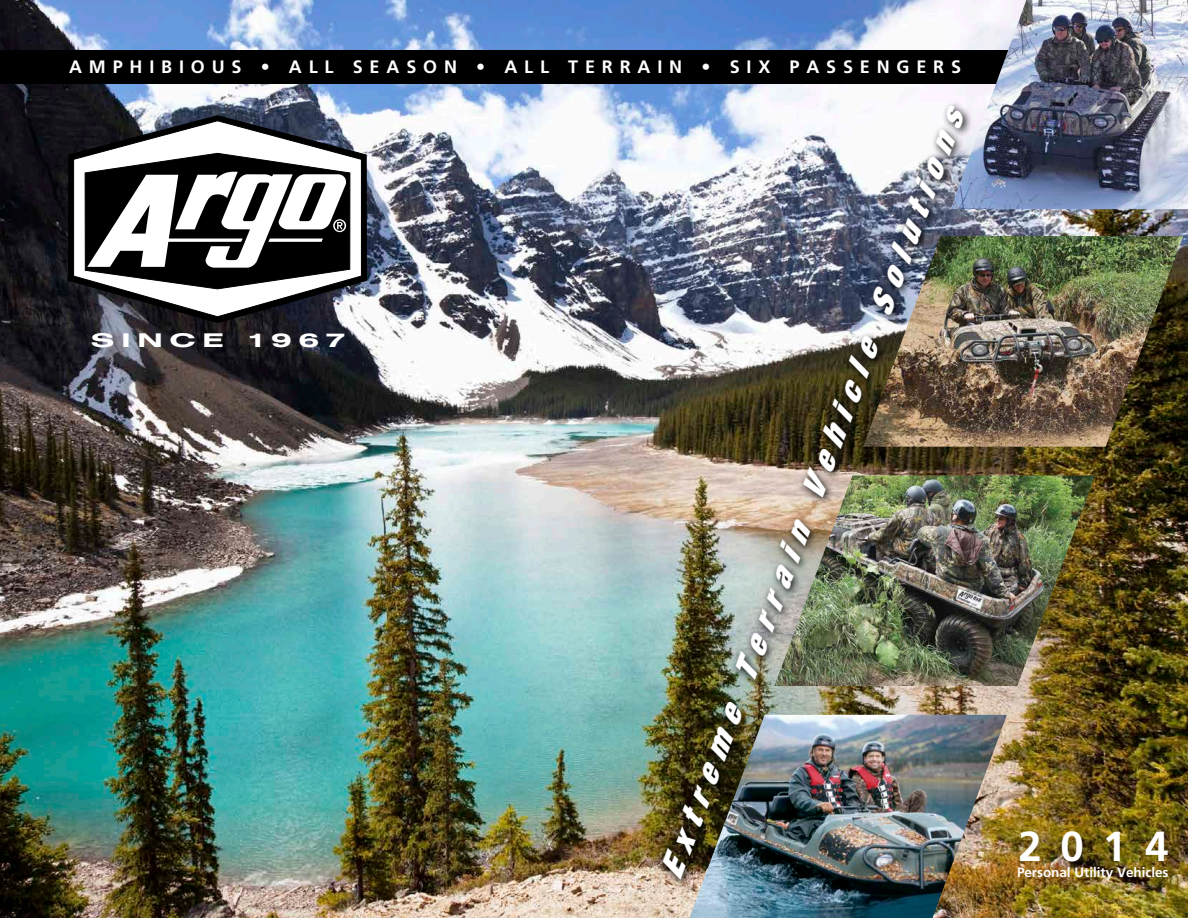
<style>
.page{position:relative;width:1188px;height:918px;background:#fff}
.page>*{position:absolute;margin:0;border:0;box-sizing:border-box;transform-origin:0 0}
.t1{font:700 42px "Frutiger";color:#fff}
.t2{font:italic 900 expanded 32.1px "Helvetica Neue";color:#fff;scale:1.06 1}
.t3{font:700 expanded 18.9px "Swiss 721 BT";letter-spacing:.22em;color:#fff;scale:1.5 1}
.t4{font:700 18px "Frutiger";letter-spacing:.38em;color:#fff}
.t5{font:700 13.5px "Frutiger";letter-spacing:-.005em;color:#fff}
</style>
<div class="page">
<img style="left:0;top:0;width:1188px;height:918px">
<div style="left:0;top:50px;width:1188px;height:33px;background:#000"></div>
<img style="left:689px;top:715px;width:318px;height:203px">
<img style="left:973px;top:475px;width:122px;height:211px">
<img style="left:973px;top:236px;width:210px;height:211px">
<img style="left:951px;top:0;width:237px;height:209px">
<img style="left:658px;top:100px;width:315px;height:790px">
<svg style="left:68px;top:116px;width:299px;height:207px"></svg>
<svg style="left:73px;top:120px;width:289px;height:197px"></svg>
<svg style="left:85px;top:153px;width:265px;height:136px"></svg>
<p class="t4" style="left:69px;top:56px;width:894px">AMPHIBIOUS • ALL SEASON • ALL TERRAIN • SIX PASSENGERS</p>
<h2 class="t2" style="left:653px;top:871px;width:771px;rotate:-70deg">Extreme Terrain Vehicle Solutions</h2>
<p class="t3" style="left:90px;top:328px;width:172px">SINCE 1967</p>
<h1 class="t1" style="left:1018px;top:821px;width:152px">2014</h1>
<p class="t5" style="left:1017px;top:864px;width:153px">Personal Utility Vehicles</p>
</div>
